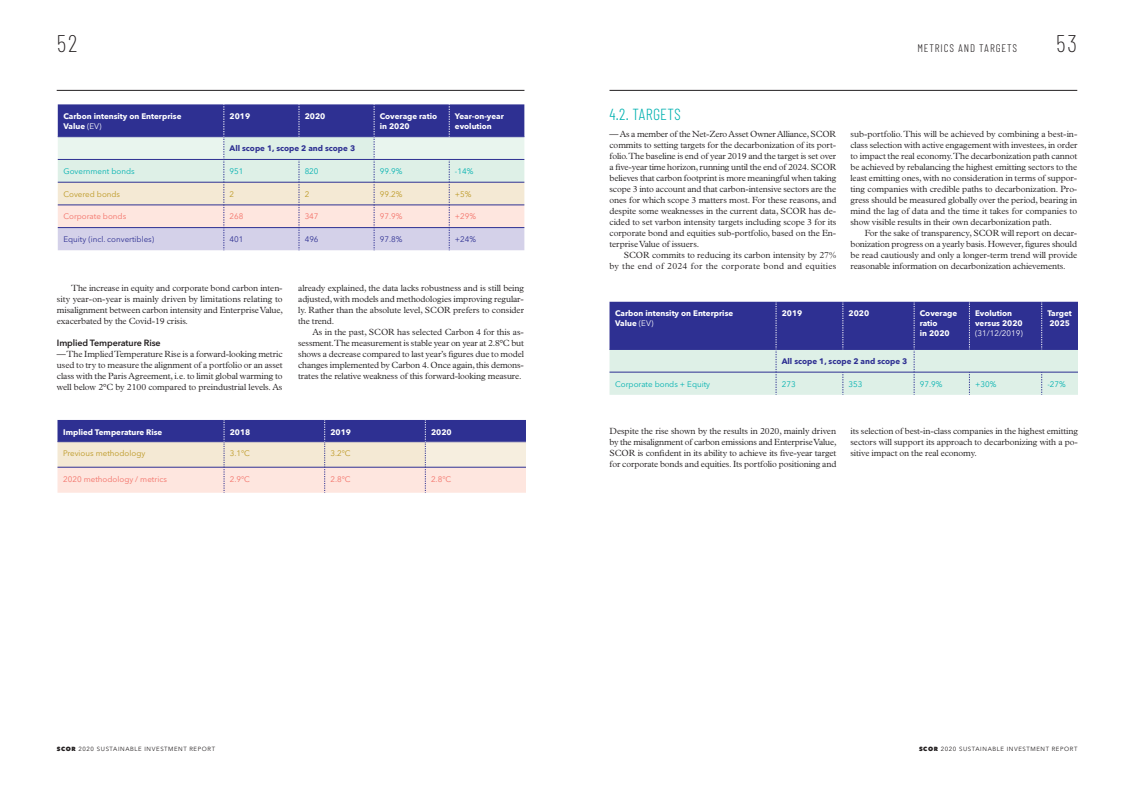
<style>
.page{position:relative;width:1134px;height:794px;background:#fff}
.page>*{position:absolute;margin:0;border:0;box-sizing:border-box;transform-origin:0 0}
.t1{font:200 24px "Barlow Condensed";color:#231f20}
.t2{font:300 16px "Barlow Condensed";letter-spacing:.01em;color:#00b1b0}
.t3{font:300 11px "Barlow Condensed";letter-spacing:.08em;color:#231f20}
.t4{font:300 9px/11px "Plantin Std";letter-spacing:-.01em;color:#231f20;text-align:justify}
.t5{font:600 9px "Avenir Next LT Pro";letter-spacing:-.01em;color:#231f20}
.t6{font:700 8px/10px "Avenir Next LT Pro";color:#fff}
.t7{font:8px "Avenir Next LT Pro";color:#00b1b0}
.t8{font:8px "Avenir Next LT Pro";color:#f37067}
.t9{font:8px "Avenir Next LT Pro";color:#bc9823}
.t10{font:700 8px "Avenir Next LT Pro";color:#2e3092}
.t11{font:8px "Avenir Next LT Pro";color:#2e3092}
.t12{font:6px "Avenir Next LT Pro";letter-spacing:.1em;color:#231f20}
.s1{font-weight:400}
.s2{font-weight:800}
</style>
<div class="page">
<hr style="left:609px;top:90px;width:468px;height:1px;background:#231f20">
<hr style="left:57px;top:90px;width:467px;height:1px;background:#231f20">
<svg style="left:58px;top:104px;width:466px;height:147px;background:#b9b9ce"></svg>
<svg style="left:57px;top:420px;width:469px;height:73px;background:#b8adc3"></svg>
<svg style="left:609px;top:302px;width:469px;height:93px;background:#818bba"></svg>
<p class="t1" style="left:57px;top:28px;width:22px">52</p>
<p class="t1" style="left:1056px;top:28px;width:23px">53</p>
<p class="t3" style="left:917px;top:41px;width:101px">METRICS AND TARGETS</p>
<p class="t6" style="left:63px;top:112px;width:120px">Carbon intensity on Enterprise<br>Value <span class="s1">(EV)</span></p>
<p class="t6" style="left:230px;top:112px;width:22px">2019</p>
<p class="t6" style="left:305px;top:112px;width:22px">2020</p>
<p class="t6" style="left:380px;top:112px;width:59px">Coverage ratio in 2020</p>
<p class="t6" style="left:455px;top:112px;width:51px">Year-on-year evolution</p>
<p class="t10" style="left:230px;top:145px;width:127px">All scope 1, scope 2 and scope 3</p>
<p class="t7" style="left:63px;top:168px;width:73px">Government bonds</p>
<p class="t7" style="left:230px;top:168px;width:15px">951</p>
<p class="t7" style="left:305px;top:168px;width:15px">820</p>
<p class="t7" style="left:380px;top:168px;width:24px">99.9%</p>
<p class="t7" style="left:455px;top:168px;width:20px">-14%</p>
<p class="t9" style="left:63px;top:191px;width:58px">Covered bonds</p>
<p class="t9" style="left:230px;top:191px;width:6px">2</p>
<p class="t9" style="left:305px;top:191px;width:6px">2</p>
<p class="t9" style="left:380px;top:191px;width:24px">99.2%</p>
<p class="t9" style="left:455px;top:191px;width:18px">+5%</p>
<p class="t8" style="left:63px;top:213px;width:64px">Corporate bonds</p>
<p class="t8" style="left:230px;top:213px;width:15px">268</p>
<p class="t8" style="left:305px;top:213px;width:15px">347</p>
<p class="t8" style="left:380px;top:213px;width:24px">97.9%</p>
<p class="t8" style="left:455px;top:213px;width:23px">+29%</p>
<p class="t11" style="left:63px;top:236px;width:92px">Equity (incl. convertibles)</p>
<p class="t11" style="left:230px;top:236px;width:15px">401</p>
<p class="t11" style="left:305px;top:236px;width:15px">496</p>
<p class="t11" style="left:380px;top:236px;width:24px">97.8%</p>
<p class="t11" style="left:455px;top:236px;width:23px">+24%</p>
<p class="t4" style="left:57px;top:283px;width:228px;text-indent:14px">The increase in equity and corporate bond carbon inten&shy;sity year-on-year is mainly driven by limitations relating to misalignment between carbon intensity and Enterprise Value, exacerbated by the Covid-19 crisis.</p>
<h5 class="t5" style="left:57px;top:339px;width:105px">Implied Temperature Rise</h5>
<p class="t4" style="left:57px;top:349px;width:227px">— The Implied Temperature Rise is a forward-looking metric used to try to measure the alignment of a portfolio or an asset class with the Paris Agreement, i.e. to limit global warming to well below 2°C by 2100 compared to preindustrial levels. As</p>
<p class="t4" style="left:298px;top:283px;width:227px">already explained, the data lacks robustness and is still being adjusted, with models and methodologies improving regular&shy;ly. Rather than the absolute level, SCOR prefers to consider the trend.</p>
<p class="t4" style="left:298px;top:327px;width:227px;text-indent:14px">As in the past, SCOR has selected Carbon 4 for this as&shy;sessment. The measurement is stable year on year at 2.8°C but shows a decrease compared to last year’s figures due to model changes implemented by Carbon 4. Once again, this demons&shy;trates the relative weakness of this forward-looking measure.</p>
<p class="t6" style="left:63px;top:427px;width:101px">Implied Temperature Rise</p>
<p class="t6" style="left:230px;top:427px;width:22px">2018</p>
<p class="t6" style="left:330px;top:427px;width:22px">2019</p>
<p class="t6" style="left:431px;top:427px;width:22px">2020</p>
<p class="t9" style="left:63px;top:450px;width:84px">Previous methodology</p>
<p class="t9" style="left:230px;top:450px;width:22px">3.1°C</p>
<p class="t9" style="left:330px;top:450px;width:22px">3.2°C</p>
<p class="t8" style="left:63px;top:475px;width:105px">2020 methodology / metrics</p>
<p class="t8" style="left:230px;top:475px;width:22px">2.9°C</p>
<p class="t8" style="left:330px;top:475px;width:22px">2.8°C</p>
<p class="t8" style="left:431px;top:475px;width:22px">2.8°C</p>
<h3 class="t2" style="left:609px;top:104px;width:73px">4.2. TARGETS</h3>
<p class="t4" style="left:609px;top:129px;width:228px">— As a member of the Net-Zero Asset Owner Alliance, SCOR commits to setting targets for the decarbonization of its port&shy;folio. The baseline is end of year 2019 and the target is set over a five-year time horizon, running until the end of 2024. SCOR believes that carbon footprint is more meaningful when taking scope 3 into account and that carbon-intensive sectors are the ones for which scope 3 matters most. For these reasons, and despite some weaknesses in the current data, SCOR has de&shy;cided to set varbon intensity targets including scope 3 for its corporate bond and equities sub-portfolio, based on the En&shy;terprise Value of issuers.</p>
<p class="t4" style="left:609px;top:250px;width:228px;text-align:right">SCOR commits to reducing its carbon intensity by 27%<br>by the end of 2024 for the corporate bond and equities</p>
<p class="t6" style="left:615px;top:309px;width:120px">Carbon intensity on Enterprise<br>Value <span class="s1">(EV)</span></p>
<p class="t6" style="left:782px;top:309px;width:22px">2019</p>
<p class="t6" style="left:848px;top:309px;width:22px">2020</p>
<p class="t6" style="left:920px;top:309px;width:39px">Coverage ratio<br>in 2020</p>
<p class="t6" style="left:975px;top:309px;width:49px">Evolution versus 2020 <span class="s1">(31/12/2019)</span></p>
<p class="t6" style="left:1047px;top:309px;width:26px">Target<br>2025</p>
<p class="t10" style="left:782px;top:357px;width:127px">All scope 1, scope 2 and scope 3</p>
<p class="t7" style="left:615px;top:380px;width:96px">Corporate bonds + Equity</p>
<p class="t7" style="left:782px;top:380px;width:15px">273</p>
<p class="t7" style="left:848px;top:380px;width:15px">353</p>
<p class="t7" style="left:920px;top:380px;width:24px">97.9%</p>
<p class="t7" style="left:975px;top:380px;width:23px">+30%</p>
<p class="t7" style="left:1047px;top:380px;width:20px">-27%</p>
<p class="t4" style="left:850px;top:129px;width:228px">sub-portfolio. This will be achieved by combining a best-in&shy;class selection with active engagement with investees, in order to impact the real economy. The decarbonization path cannot be achieved by rebalancing the highest emitting sectors to the least emitting ones, with no consideration in terms of suppor&shy;ting companies with credible paths to decarbonization. Pro&shy;gress should be measured globally over the period, bearing in mind the lag of data and the time it takes for companies to show visible results in their own decarbonization path.</p>
<p class="t4" style="left:850px;top:228px;width:228px;text-indent:14px">For the sake of transparency, SCOR will report on decar&shy;bonization progress on a yearly basis. However, figures should be read cautiously and only a longer-term trend will provide reasonable information on decarbonization achievements.</p>
<p class="t4" style="left:609px;top:426px;width:228px">Despite the rise shown by the results in 2020, mainly driven by the misalignment of carbon emissions and Enterprise Value, SCOR is confident in its ability to achieve its five-year target for corporate bonds and equities. Its portfolio positioning and</p>
<p class="t4" style="left:850px;top:426px;width:229px">its selection of best-in-class companies in the highest emitting sectors will support its approach to decarbonizing with a po&shy;sitive impact on the real economy.</p>
<p class="t12" style="left:57px;top:747px;width:160px"><span class="s2">SCOR</span> 2020 SUSTAINABLE INVESTMENT REPORT</p>
<p class="t12" style="left:919px;top:747px;width:160px"><span class="s2">SCOR</span> 2020 SUSTAINABLE INVESTMENT REPORT</p>
</div>
